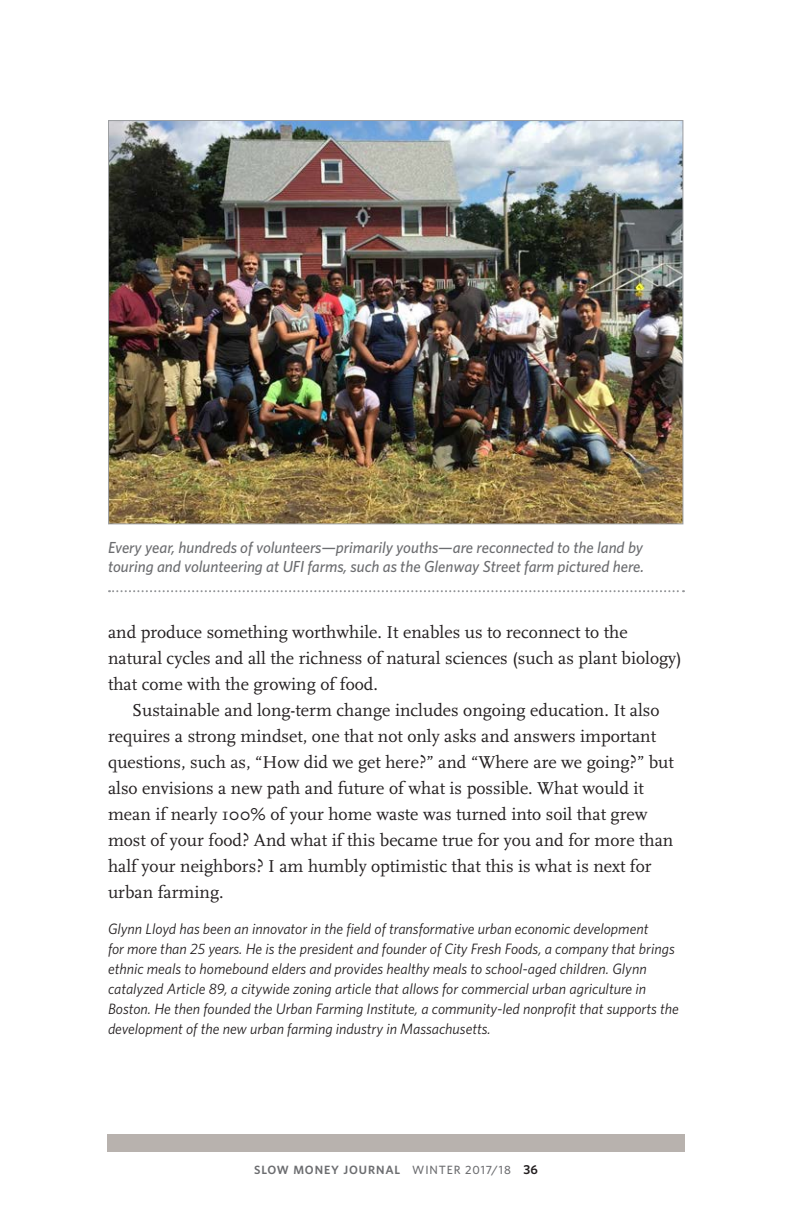
<style>
.page{position:relative;width:792px;height:1224px;background:#fff}
.page>*{position:absolute;margin:0;border:0;box-sizing:border-box;transform-origin:0 0}
.Text_Indent{font:18px/26px "FF Scala";color:#231f20}
.Caption__rule_below{font:italic 500 16px/19px "Whitney";color:#6c6d70}
.Byline_small{font:italic 15px/20px "Whitney";color:#231f20}
.t1{font:600 12px "Whitney";letter-spacing:.075em;color:#6c6d70}
.s1{font-weight:500}
.s2{font-size:13px;color:#231f20}
</style>
<div class="page">
<div style="left:107px;top:1134px;width:578px;height:18px;background:#b8b2ae"></div>
<svg style="left:109px;top:590px;width:575px;height:2px"></svg>
<img style="left:110px;top:122px;width:571px;height:400px">
<p class="Caption__rule_below" style="left:108px;top:538px;width:538px">Every year, hundreds of volunteers—primarily youths—are reconnected to the land by touring and volunteering at UFI farms, such as the Glenway Street farm pictured here.</p>
<p class="Text_Indent" style="left:108px;top:619px;width:575px">and produce something worthwhile. It enables us to reconnect to the natural cycles and all the richness of natural sciences (such as plant biology) that come with the growing of food.</p>
<p class="Text_Indent" style="left:108px;top:697px;width:567px;text-indent:24px">Sustainable and long-term change includes ongoing education. It also requires a strong mindset, one that not only asks and answers important questions, such as, “How did we get here?” and “Where are we going?” but also envisions a new path and future of what is possible. What would it mean if nearly 100% of your home waste was turned into soil that grew most of your food? And what if this became true for you and for more than half your neighbors? I am humbly optimistic that this is what is next for urban farming.</p>
<p class="Byline_small" style="left:108px;top:919px;width:572px">Glynn Lloyd has been an innovator in the field of transformative urban economic development<br>for more than 25 years. He is the president and founder of City Fresh Foods, a company that brings ethnic meals to homebound elders and provides healthy meals to school-aged children. Glynn catalyzed Article 89, a citywide zoning article that allows for commercial urban agriculture in Boston. He then founded the Urban Farming Institute, a community-led nonprofit that supports the development of the new urban farming industry in Massachusetts.</p>
<p class="t1" style="left:254px;top:1163px;width:285px">SLOW MONEY JOURNAL <span class="s1">WINTER 2017/18</span> <span class="s2">36</span></p>
</div>
